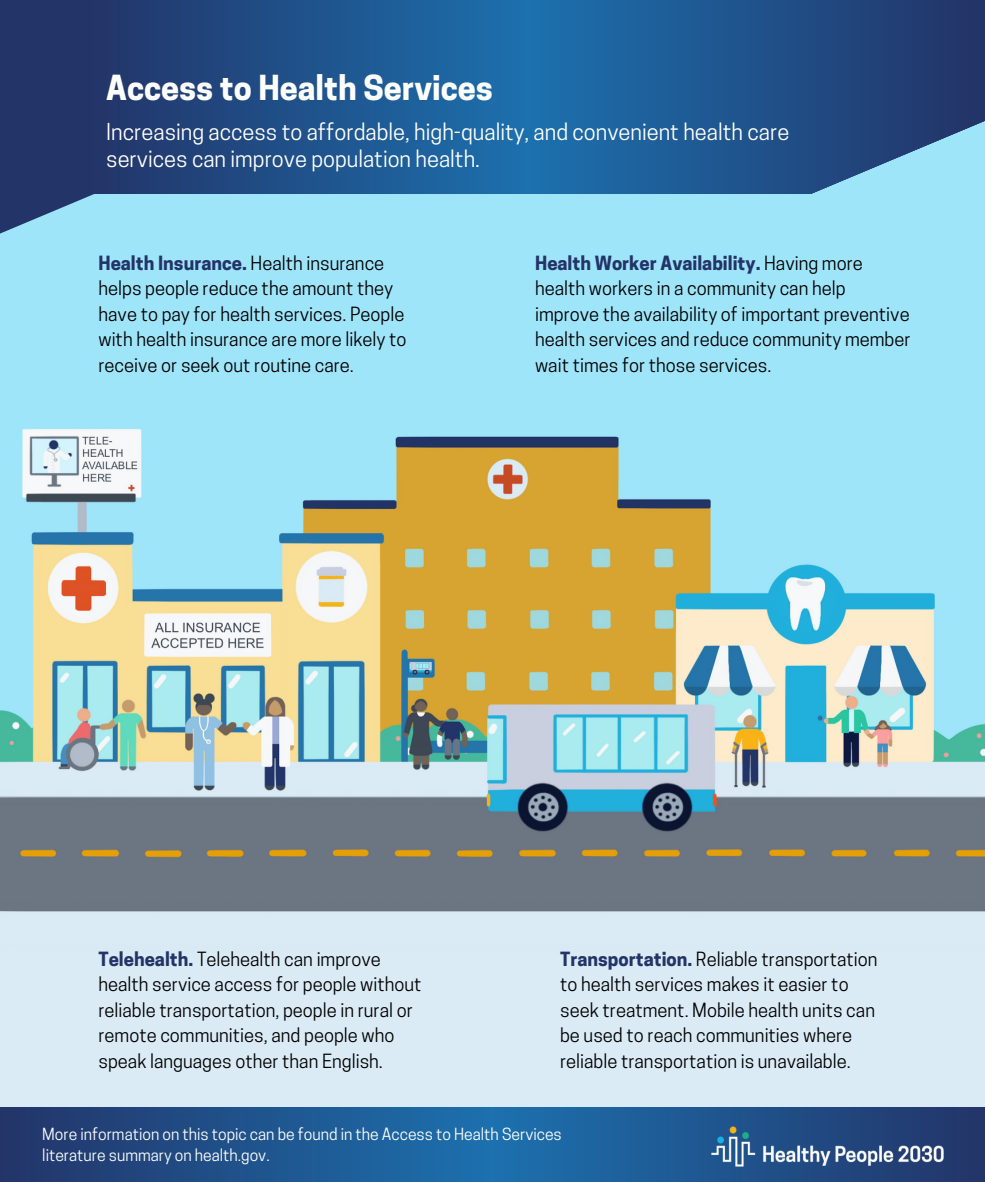
<style>
.page{position:relative;width:985px;height:1182px;background:#fff}
.page>*{position:absolute;margin:0;border:0;box-sizing:border-box;transform-origin:0 0}
.t1{font:700 32.38px "Cooper Hewitt";color:#fff}
.t2{font:21.88px/27.6px "Cooper Hewitt";color:#fff}
.t3{font:18.38px/25.6px "Cooper Hewitt";color:#000}
.t4{font:700 18.38px "Cooper Hewitt";color:#233468}
.t5{font:15.75px/21.7px "Cooper Hewitt";color:#fff}
.s1{font-weight:400;color:#000}
.s2{font-weight:700;color:#233468}
</style>
<div class="page">
<div style="left:0;top:0;width:984px;height:492px;background:#9fe5fa"></div>
<div style="left:0;top:976px;width:984px;height:205px;background:#dbebf6"></div>
<div style="left:0;top:0;width:984px;height:192px;background:#233468"></div>
<svg style="left:0;top:192px;width:248px;height:42px"></svg>
<div style="left:90px;top:0;width:443px;height:193px;background:linear-gradient(to right,#233468,#1c71af)"></div>
<div style="left:527px;top:0;width:442px;height:193px;background:linear-gradient(to right,#1c71af,#233569)"></div>
<svg style="left:781px;top:75px;width:203px;height:119px"></svg>
<img style="left:0;top:429px;width:984px;height:547px">
<div style="left:0;top:1107px;width:495px;height:74px;background:linear-gradient(to right,#233468,#1c71af)"></div>
<div style="left:489px;top:1107px;width:495px;height:74px;background:linear-gradient(to right,#1c71af,#243569)"></div>
<img style="left:711px;top:1126px;width:232px;height:39px">
<h1 class="t1" style="left:106px;top:75px;width:388px">Access to Health Services</h1>
<p class="t2" style="left:106px;top:121px;width:684px">Increasing access to affordable, high-quality, and convenient health care services can improve population health.</p>
<h2 class="t4" style="left:98px;top:256px;width:287px">Health Insurance. <span class="s1">Health insurance</span></h2>
<p class="t3" style="left:98px;top:278px;width:309px">helps people reduce the amount they have to pay for health services. People with health insurance are more likely to receive or seek out routine care.</p>
<h2 class="t4" style="left:535px;top:256px;width:329px">Health Worker Availability. <span class="s1">Having more</span></h2>
<p class="t3" style="left:535px;top:278px;width:377px">health workers in a community can help improve the availability of important preventive health services and reduce community member wait times for those services.</p>
<h2 class="t3" style="left:98px;top:948px;width:284px"><span class="s2">Telehealth.</span> Telehealth can improve</h2>
<p class="t3" style="left:98px;top:973px;width:324px">health service access for people without reliable transportation, people in rural or remote communities, and people who speak languages other than English.</p>
<h2 class="t3" style="left:560px;top:948px;width:319px"><span class="s2">Transportation.</span> Reliable transportation</h2>
<p class="t3" style="left:560px;top:973px;width:316px">to health services makes it easier to seek treatment. Mobile health units can be used to reach communities where reliable transportation is unavailable.</p>
<p class="t5" style="left:42px;top:1124px;width:521px">More information on this topic can be found in the Access to Health Services literature summary on health.gov.</p>
</div>
